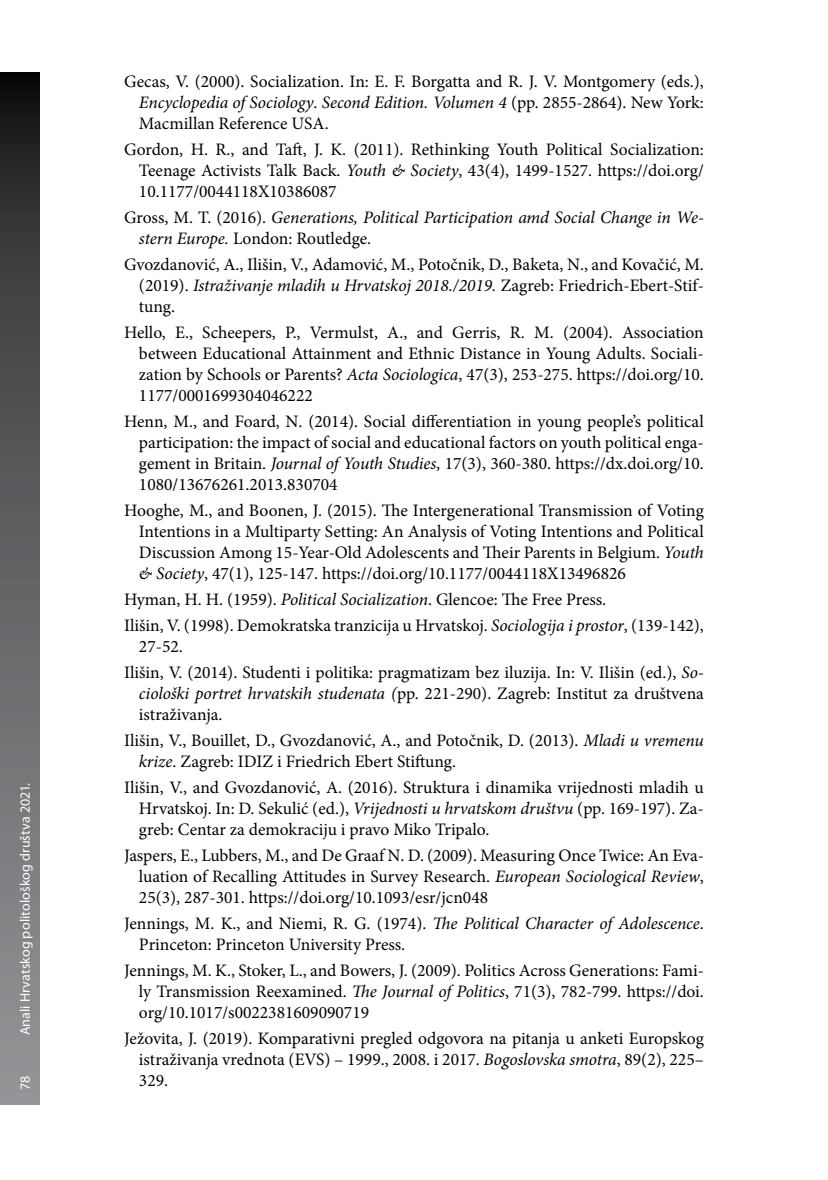
<style>
.page{position:relative;width:828px;height:1180px;background:#fff}
.page>*{position:absolute;margin:0;border:0;box-sizing:border-box;transform-origin:0 0}
.t1{font:17.5px/21px "Minion Pro";color:#000;text-align:justify}
.t2{font:italic 17.5px/21px "Minion Pro";letter-spacing:-.01em;color:#000}
.t3{font:14px "Myriad Pro";letter-spacing:.005em;color:#fff}
.s1{font-style:italic}
.s2{font-style:normal}
</style>
<div class="page">
<svg style="left:0;top:73px;width:40px;height:1032px;background:#5e5f61"></svg>
<p class="t3" style="left:16px;top:1035px;width:254px;rotate:-90deg">Anali Hrvatskog politološkog društva 2021.</p>
<p class="t3" style="left:16px;top:1090px;width:16px;rotate:-90deg">78</p>
<p class="t1" style="left:139px;top:71px;width:566px;text-indent:-15px">Gecas, V. (2000). Socialization. In: E. F. Borgatta and R. J. V. Montgomery (eds.), <span class="s1">Encyclopedia of Sociology</span>. <span class="s1">Second Edition. Volumen 4</span> (pp. 2855-2864). New York:<br>Macmillan Reference USA.</p>
<p class="t1" style="left:139px;top:139px;width:566px;text-indent:-15px">Gordon, H. R., and Taft, J. K. (2011). Rethinking Youth Political Socialization:<br>Teenage Activists Talk Back. <span class="s1">Youth &amp; Society</span>, 43(4), 1499-1527. https://doi.org/ 10.1177/0044118X10386087</p>
<p class="t2" style="left:139px;top:207px;width:566px;text-indent:-15px"><span class="s2">Gross, M. T. (2016).</span> Generations, Political Participation amd Social Change in We&shy;stern Europe. <span class="s2">London: Routledge.</span></p>
<p class="t1" style="left:139px;top:254px;width:566px;text-indent:-15px">Gvozdanović, A., Ilišin, V., Adamović, M., Potočnik, D., Baketa, N., and Kovačić, M. (2019). <span class="s1">Istraživanje mladih u Hrvatskoj 2018./2019.</span> Zagreb: Friedrich-Ebert-Stif&shy;tung.</p>
<p class="t1" style="left:139px;top:322px;width:566px;text-indent:-15px">Hello, E., Scheepers, P., Vermulst, A., and Gerris, R. M. (2004). Association between Educational Attainment and Ethnic Distance in Young Adults. Sociali&shy;zation by Schools or Parents? <span class="s1">Acta Sociologica</span>, 47(3), 253-275. https://doi.org/10.<br>1177/0001699304046222</p>
<p class="t1" style="left:139px;top:411px;width:566px;text-indent:-15px">Henn, M., and Foard, N. (2014). Social differentiation in young people’s political participation: the impact of social and educational factors on youth political enga&shy;gement in Britain. <span class="s1">Journal of Youth Studies</span>, 17(3), 360-380. https://dx.doi.org/10.<br>1080/13676261.2013.830704</p>
<p class="t1" style="left:139px;top:500px;width:566px;text-indent:-15px">Hooghe, M., and Boonen, J. (2015). The Intergenerational Transmission of Voting Intentions in a Multiparty Setting: An Analysis of Voting Intentions and Political Discussion Among 15-Year-Old Adolescents and Their Parents in Belgium. <span class="s1">Youth &amp; Society</span>, 47(1), 125-147. https://doi.org/10.1177/0044118X13496826</p>
<p class="t1" style="left:124px;top:586px;width:581px;line-height:25.9px">Hyman, H. H. (1959). <span class="s1">Political Socialization</span>. Glencoe: The Free Press.<br>Ilišin, V. (1998). Demokratska tranzicija u Hrvatskoj. <span class="s1">Sociologija i prostor</span>, (139-142),</p>
<p class="t1" style="left:124px;top:633px;width:581px;line-height:25.9px;text-indent:15px">27-52.<br>Ilišin, V. (2014). Studenti i politika: pragmatizam bez iluzija. In: V. Ilišin (ed.), <span class="s1">So-</span></p>
<p class="t1" style="left:139px;top:683px;width:566px"><span class="s1">ciološki portret hrvatskih studenata (</span>pp. 221-290). Zagreb: Institut za društvena istraživanja.</p>
<p class="t1" style="left:139px;top:730px;width:566px;text-indent:-15px">Ilišin, V., Bouillet, D., Gvozdanović, A., and Potočnik, D. (2013). <span class="s1">Mladi u vremenu krize</span>. Zagreb: IDIZ i Friedrich Ebert Stiftung.</p>
<p class="t1" style="left:139px;top:777px;width:566px;text-indent:-15px">Ilišin, V., and Gvozdanović, A. (2016). Struktura i dinamika vrijednosti mladih u Hrvatskoj. In: D. Sekulić (ed.), <span class="s1">Vrijednosti u hrvatskom društvu</span> (pp. 169-197). Za&shy;greb: Centar za demokraciju i pravo Miko Tripalo.</p>
<p class="t1" style="left:139px;top:845px;width:566px;text-indent:-15px">Jaspers, E., Lubbers, M., and De Graaf N. D. (2009). Measuring Once Twice: An Eva&shy;luation of Recalling Attitudes in Survey Research. <span class="s1">European Sociological Review</span>, 25(3), 287-301. https://doi.org/10.1093/esr/jcn048</p>
<p class="t1" style="left:139px;top:913px;width:566px;text-indent:-15px">Jennings, M. K., and Niemi, R. G. (1974). <span class="s1">The Political Character of Adolescence</span>.<br>Princeton: Princeton University Press.</p>
<p class="t1" style="left:139px;top:959px;width:566px;text-indent:-15px">Jennings, M. K., Stoker, L., and Bowers, J. (2009). Politics Across Generations: Fami&shy;ly Transmission Reexamined. <span class="s1">The Journal of Politics</span>, 71(3), 782-799. https://doi. org/10.1017/s0022381609090719</p>
<p class="t1" style="left:139px;top:1027px;width:566px;text-indent:-15px">Ježovita, J. (2019). Komparativni pregled odgovora na pitanja u anketi Europskog istraživanja vrednota (EVS) – 1999., 2008. i 2017. <span class="s1">Bogoslovska smotra</span>, 89(2), 225– 329.</p>
</div>
